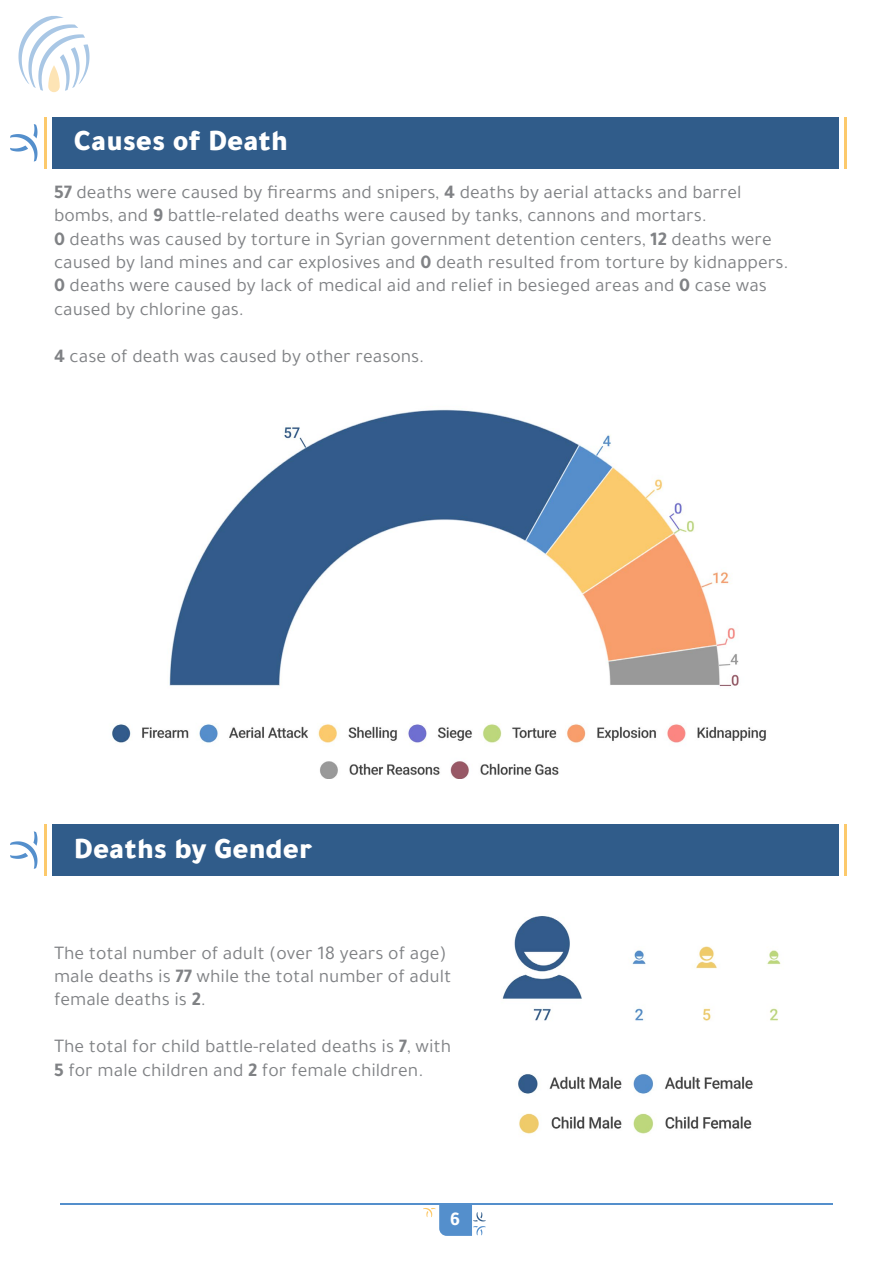
<style>
.page{position:relative;width:893px;height:1263px;background:#fff}
.page>*{position:absolute;margin:0;border:0;box-sizing:border-box;transform-origin:0 0}
.t1{font:900 30px "Tajawal";color:#fff}
.t2{font:19.5px/23.4px "Tajawal";color:#808285}
.t3{font:700 19.5px "Tajawal";color:#fff}
.s1{font-weight:700}
</style>
<div class="page">
<svg style="left:18px;top:16px;width:72px;height:76px"></svg>
<svg style="left:423px;top:1205px;width:63px;height:31px"></svg>
<hr style="left:60px;top:1203px;width:773px;height:2px;background:#548fcc">
<img style="left:112px;top:409px;width:654px;height:369px">
<svg style="left:10px;top:831px;width:27px;height:38px"></svg>
<div style="left:53px;top:824px;width:786px;height:52px;background:#305c8a"></div>
<hr style="left:45px;top:824px;width:2px;height:52px;background:#fcc96b">
<hr style="left:844px;top:824px;width:3px;height:52px;background:#fcc96b">
<svg style="left:10px;top:124px;width:27px;height:38px"></svg>
<div style="left:53px;top:117px;width:786px;height:52px;background:#305c8a"></div>
<hr style="left:45px;top:117px;width:2px;height:52px;background:#fcc96b">
<hr style="left:844px;top:117px;width:3px;height:52px;background:#fcc96b">
<img style="left:502px;top:916px;width:279px;height:218px">
<h1 class="t1" style="left:74px;top:115px;width:216px">Causes of Death</h1>
<p class="t2" style="left:54px;top:180px;width:736px"><span class="s1">57</span> deaths were caused by firearms and snipers, <span class="s1">4</span> deaths by aerial attacks and barrel bombs, and <span class="s1">9</span> battle-related deaths were caused by tanks, cannons and mortars.<br><span class="s1">0</span> deaths was caused by torture in Syrian government detention centers, <span class="s1">12</span> deaths were caused by land mines and car explosives and <span class="s1">0</span> death resulted from torture by kidnappers.<br><span class="s1">0</span> deaths were caused by lack of medical aid and relief in besieged areas and <span class="s1">0</span> case was caused by chlorine gas.</p>
<p class="t2" style="left:54px;top:344px;width:372px"><span class="s1">4</span> case of death was caused by other reasons.</p>
<h1 class="t1" style="left:74px;top:822px;width:240px">Deaths by Gender</h1>
<p class="t2" style="left:54px;top:941px;width:399px">The total number of adult (over 18 years of age) male deaths is <span class="s1">77</span> while the total number of adult female deaths is <span class="s1">2</span>.</p>
<p class="t2" style="left:54px;top:1034px;width:399px">The total for child battle-related deaths is <span class="s1">7</span>, with<br><span class="s1">5</span> for male children and <span class="s1">2</span> for female children.</p>
<p class="t3" style="left:450px;top:1204px;width:12px">6</p>
</div>
